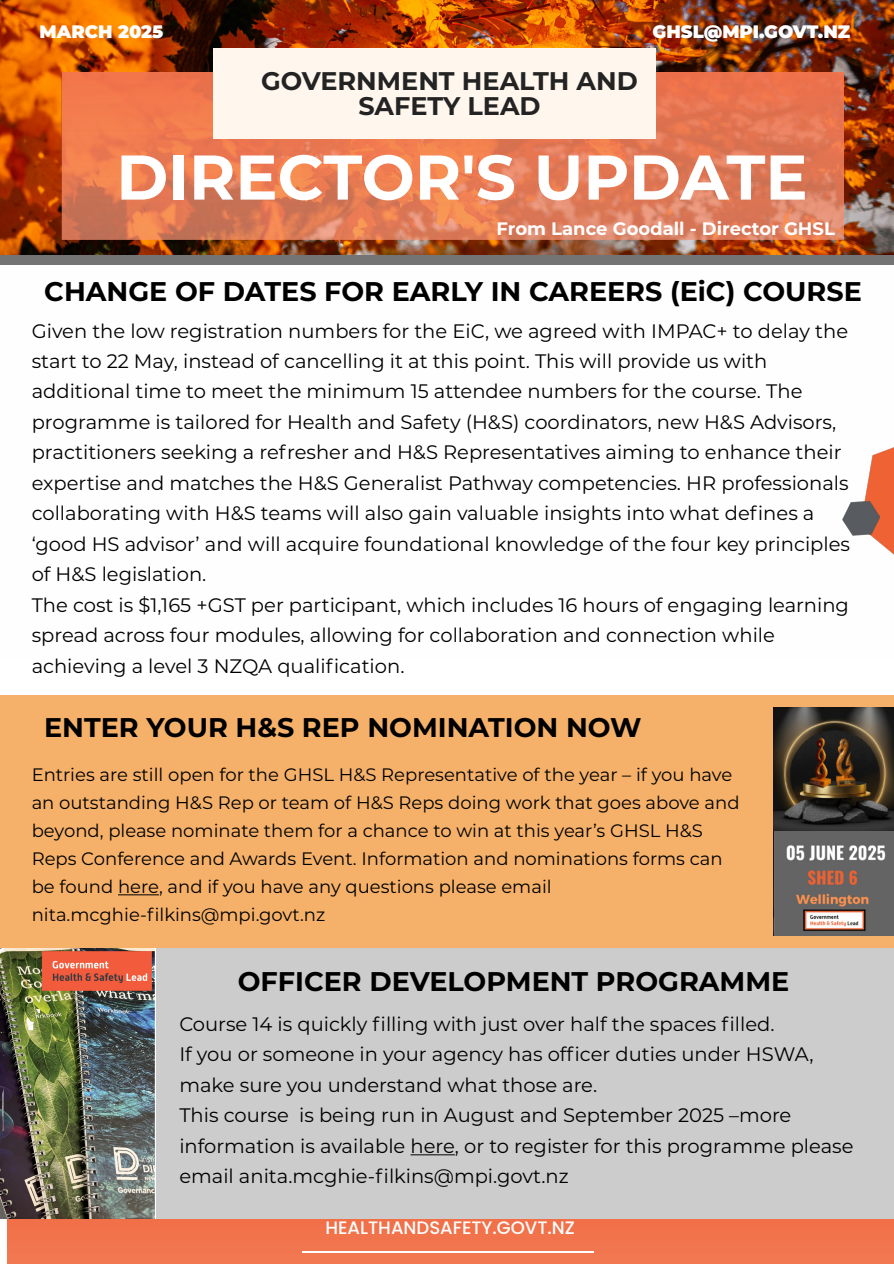
<style>
.page{position:relative;width:894px;height:1264px;background:#fff}
.page>*{position:absolute;margin:0;border:0;box-sizing:border-box;transform-origin:0 0}
.t1{font:700 63px "Montserrat";color:#fff}
.t2{font:700 27px "Montserrat";color:#000}
.t3{font:700 25.5px/25.5px "Montserrat";color:#232323;text-align:center}
.t4{font:19.5px/30.5px "Montserrat";color:#000}
.t5{font:18px/28px "Montserrat";color:#000}
.t6{font:700 18px "Montserrat";color:#fff}
.t7{font:900 18px "Montserrat";color:#fff}
.t8{font:500 18px "Poppins";color:#fff}
</style>
<div class="page">
<img style="left:0;top:0;width:893px;height:255px">
<div style="left:8px;top:1218px;width:885px;height:45px;background:#f1744e"></div>
<div style="left:0;top:255px;width:893px;height:9px;background:#747474"></div>
<img style="left:62px;top:72px;width:781px;height:167px">
<div style="left:213px;top:48px;width:442px;height:90px;background:#fff6ed"></div>
<hr style="left:302px;top:1251px;width:291px;height:1px;background:#fff">
<div style="left:0;top:696px;width:893px;height:252px;background:#f5b169"></div>
<div style="left:0;top:948px;width:893px;height:270px;background:#ccc"></div>
<hr style="left:410px;top:1154px;width:45px;height:1px;background:#000">
<hr style="left:118px;top:894px;width:41px;height:1px;background:#000">
<img style="left:859px;top:447px;width:34px;height:107px">
<img style="left:842px;top:502px;width:37px;height:33px">
<img style="left:773px;top:708px;width:120px;height:123px">
<img style="left:773px;top:831px;width:120px;height:104px">
<img style="left:0;top:948px;width:156px;height:270px">
<p class="t7" style="left:40px;top:18px;width:125px">MARCH 2025</p>
<p class="t7" style="left:652px;top:18px;width:199px">GHSL@MPI.GOVT.NZ</p>
<h1 class="t3" style="left:261px;top:67px;width:378px">GOVERNMENT HEALTH AND<br>SAFETY LEAD</h1>
<h1 class="t1" style="left:116px;top:132px;width:692px">DIRECTOR'S UPDATE</h1>
<p class="t6" style="left:496px;top:215px;width:340px">From Lance Goodall - Director GHSL</p>
<h2 class="t2" style="left:44px;top:272px;width:818px">CHANGE OF DATES FOR EARLY IN CAREERS (EiC) COURSE</h2>
<p class="t4" style="left:32px;top:315px;width:819px">Given the low registration numbers for the EiC, we agreed with IMPAC+ to delay the start to 22 May, instead of cancelling it at this point. This will provide us with additional time to meet the minimum 15 attendee numbers for the course. The programme is tailored for Health and Safety (H&amp;S) coordinators, new H&amp;S Advisors, practitioners seeking a refresher and H&amp;S Representatives aiming to enhance their expertise and matches the H&amp;S Generalist Pathway competencies. HR professionals collaborating with H&amp;S teams will also gain valuable insights into what defines a ‘good HS advisor’ and will acquire foundational knowledge of the four key principles of H&amp;S legislation.</p>
<p class="t4" style="left:32px;top:588px;width:818px">The cost is $1,165 +GST per participant, which includes 16 hours of engaging learning spread across four modules, allowing for collaboration and connection while achieving a level 3 NZQA qualification.</p>
<h2 class="t2" style="left:44px;top:708px;width:598px">ENTER YOUR H&amp;S REP NOMINATION NOW</h2>
<p class="t5" style="left:32px;top:759px;width:709px">Entries are still open for the GHSL H&amp;S Representative of the year – if you have an outstanding H&amp;S Rep or team of H&amp;S Reps doing work that goes above and beyond, please nominate them for a chance to win at this year’s GHSL H&amp;S Reps Conference and Awards Event. Information and nominations forms can be found here, and if you have any questions please email nita.mcghie-filkins@mpi.govt.nz</p>
<h2 class="t2" style="left:238px;top:962px;width:553px">OFFICER DEVELOPMENT PROGRAMME</h2>
<p class="t4" style="left:179px;top:1008px;width:635px">Course 14 is quickly filling with just over half the spaces filled.<br>If you or someone in your agency has officer duties under HSWA, make sure you understand what those are.</p>
<p class="t4" style="left:179px;top:1099px;width:675px">This course is being run in August and September 2025 –more information is available here, or to register for this programme please email anita.mcghie-filkins@mpi.govt.nz</p>
<p class="t8" style="left:325px;top:1217px;width:251px">HEALTHANDSAFETY.GOVT.NZ</p>
</div>
